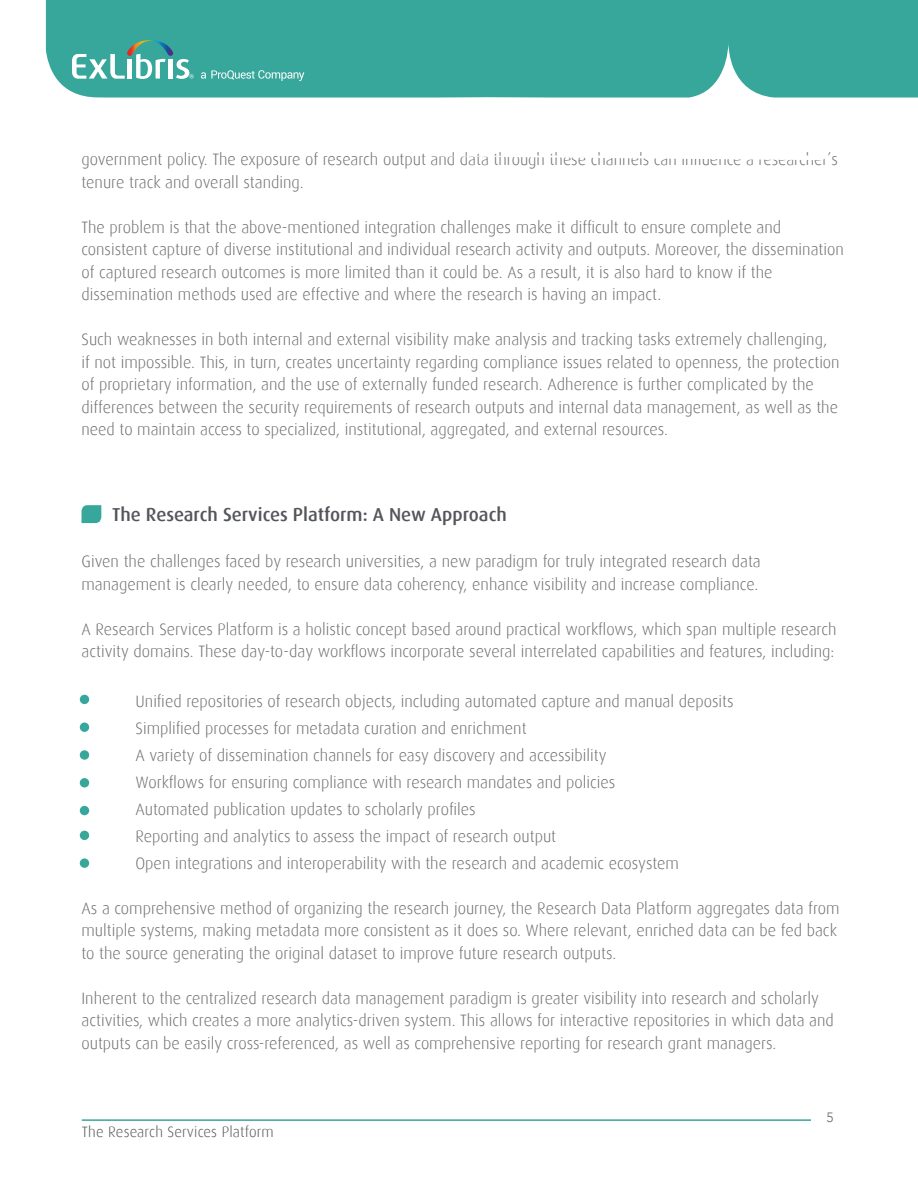
<style>
.page{position:relative;width:918px;height:1188px;background:#fff}
.page>*{position:absolute;margin:0;border:0;box-sizing:border-box;transform-origin:0 0}
.t1{font:500 18.75px "Dax";color:#54555a}
.t2{font:300 16.5px/22.5px "Dax";color:#6c6d70}
.t3{font:300 15px "Dax";letter-spacing:.01em;color:#54555a}
.t4{font:300 13.5px "Avenir";color:#6c6d70}
</style>
<div class="page">
<hr style="left:82px;top:1119px;width:749px;height:2px;background:#37a69b">
<div style="left:811px;top:1112px;width:23px;height:14px;background:#fff"></div>
<div style="left:46px;top:0;width:872px;height:98px;background:#37a69b"></div>
<svg style="left:201px;top:70px;width:103px;height:11px"></svg>
<svg style="left:72px;top:40px;width:122px;height:39px"></svg>
<div style="left:80px;top:695px;width:9px;height:9px;background:#37a69b;border-radius:50%"></div>
<div style="left:80px;top:723px;width:9px;height:9px;background:#37a69b;border-radius:50%"></div>
<div style="left:80px;top:750px;width:9px;height:10px;background:#37a69b;border-radius:50%"></div>
<div style="left:80px;top:778px;width:9px;height:9px;background:#37a69b;border-radius:50%"></div>
<div style="left:80px;top:806px;width:9px;height:9px;background:#37a69b;border-radius:50%"></div>
<div style="left:80px;top:831px;width:9px;height:9px;background:#37a69b;border-radius:50%"></div>
<div style="left:80px;top:858px;width:9px;height:10px;background:#37a69b;border-radius:50%"></div>
<svg style="left:81px;top:505px;width:20px;height:18px"></svg>
<p class="t2" style="left:81px;top:149px;width:758px">government policy. The exposure of research output and data through these channels can influence a researcher’s tenure track and overall standing.</p>
<p class="t2" style="left:81px;top:216px;width:764px">The problem is that the above-mentioned integration challenges make it difficult to ensure complete and consistent capture of diverse institutional and individual research activity and outputs. Moreover, the dissemination of captured research outcomes is more limited than it could be. As a result, it is also hard to know if the dissemination methods used are effective and where the research is having an impact.</p>
<p class="t2" style="left:81px;top:329px;width:760px">Such weaknesses in both internal and external visibility make analysis and tracking tasks extremely challenging, if not impossible. This, in turn, creates uncertainty regarding compliance issues related to openness, the protection of proprietary information, and the use of externally funded research. Adherence is further complicated by the differences between the security requirements of research outputs and internal data management, as well as the need to maintain access to specialized, institutional, aggregated, and external resources.</p>
<p class="t1" style="left:112px;top:504px;width:396px">The Research Services Platform: A New Approach</p>
<p class="t2" style="left:81px;top:551px;width:681px">Given the challenges faced by research universities, a new paradigm for truly integrated research data management is clearly needed, to ensure data coherency, enhance visibility and increase compliance.</p>
<p class="t2" style="left:81px;top:618px;width:757px">A Research Services Platform is a holistic concept based around practical workflows, which span multiple research activity domains. These day-to-day workflows incorporate several interrelated capabilities and features, including:</p>
<p class="t2" style="left:135px;top:690px;width:600px">Unified repositories of research objects, including automated capture and manual deposits</p>
<p class="t2" style="left:135px;top:717px;width:393px">Simplified processes for metadata curation and enrichment</p>
<p class="t2" style="left:135px;top:744px;width:473px">A variety of dissemination channels for easy discovery and accessibility</p>
<p class="t2" style="left:135px;top:771px;width:481px">Workflows for ensuring compliance with research mandates and policies</p>
<p class="t2" style="left:135px;top:798px;width:342px">Automated publication updates to scholarly profiles</p>
<p class="t2" style="left:135px;top:825px;width:422px">Reporting and analytics to assess the impact of research output</p>
<p class="t2" style="left:135px;top:852px;width:545px">Open integrations and interoperability with the research and academic ecosystem</p>
<p class="t2" style="left:81px;top:897px;width:760px">As a comprehensive method of organizing the research journey, the Research Data Platform aggregates data from multiple systems, making metadata more consistent as it does so. Where relevant, enriched data can be fed back to the source generating the original dataset to improve future research outputs.</p>
<p class="t2" style="left:81px;top:987px;width:754px">Inherent to the centralized research data management paradigm is greater visibility into research and scholarly activities, which creates a more analytics-driven system. This allows for interactive repositories in which data and outputs can be easily cross-referenced, as well as comprehensive reporting for research grant managers.</p>
<p class="t3" style="left:82px;top:1124px;width:193px">The Research Services Platform</p>
<p class="t4" style="left:827px;top:1110px;width:9px">5</p>
</div>
